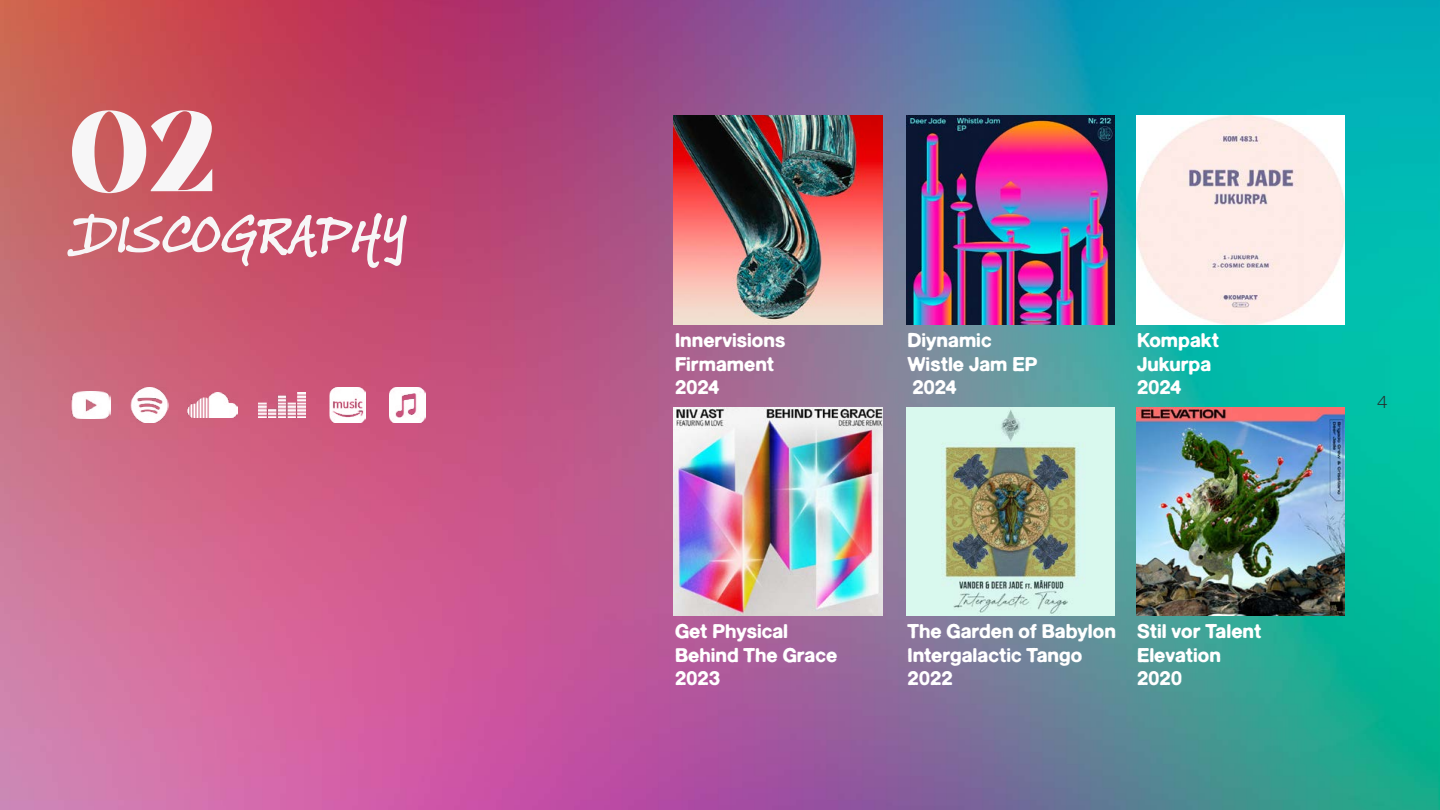
<style>
.page{position:relative;width:1440px;height:810px;background:#fff}
.page>*{position:absolute;margin:0;border:0;box-sizing:border-box;transform-origin:0 0}
.t1{font:700 112.5px "Catavalo";color:#f7f6f7}
.t2{font:italic 700 56.25px "Fords Folly";color:#f7f6f7}
.t3{font:19.5px/23.4px "Generic G50 CC Typic DEMO";color:#fff}
.t4{font:300 17.25px "Aeonik";color:#272727}
</style>
<div class="page">
<img style="left:0;top:0;width:1440px;height:810px">
<img style="left:907px;top:407px;width:208px;height:209px">
<img style="left:907px;top:116px;width:208px;height:208px">
<img style="left:674px;top:407px;width:208px;height:209px">
<img style="left:674px;top:116px;width:208px;height:208px">
<img style="left:1136px;top:407px;width:209px;height:209px">
<img style="left:1136px;top:116px;width:209px;height:208px">
<img style="left:188px;top:393px;width:50px;height:24px">
<img style="left:71px;top:391px;width:40px;height:28px">
<img style="left:130px;top:387px;width:38px;height:36px">
<img style="left:389px;top:387px;width:37px;height:36px">
<img style="left:258px;top:393px;width:48px;height:24px">
<img style="left:329px;top:387px;width:37px;height:36px">
<h1 class="t1" style="left:70px;top:74px;width:146px">02</h1>
<h2 class="t2" style="left:70px;top:194px;width:336px">DISCOGRAPHY</h2>
<p class="t3" style="left:675px;top:331px;width:112px">Innervisions<br>Firmament<br>2024</p>
<p class="t3" style="left:908px;top:331px;width:131px">Diynamic<br>Wistle Jam EP<br>2024</p>
<p class="t3" style="left:1137px;top:331px;width:84px">Kompakt<br>Jukurpa<br>2024</p>
<p class="t3" style="left:675px;top:622px;width:164px">Get Physical<br>Behind The Grace<br>2023</p>
<p class="t3" style="left:908px;top:622px;width:210px">The Garden of Babylon<br>Intergalactic Tango<br>2022</p>
<p class="t3" style="left:1137px;top:622px;width:126px">Stil vor Talent<br>Elevation<br>2020</p>
<p class="t4" style="left:1377px;top:393px;width:12px">4</p>
</div>
